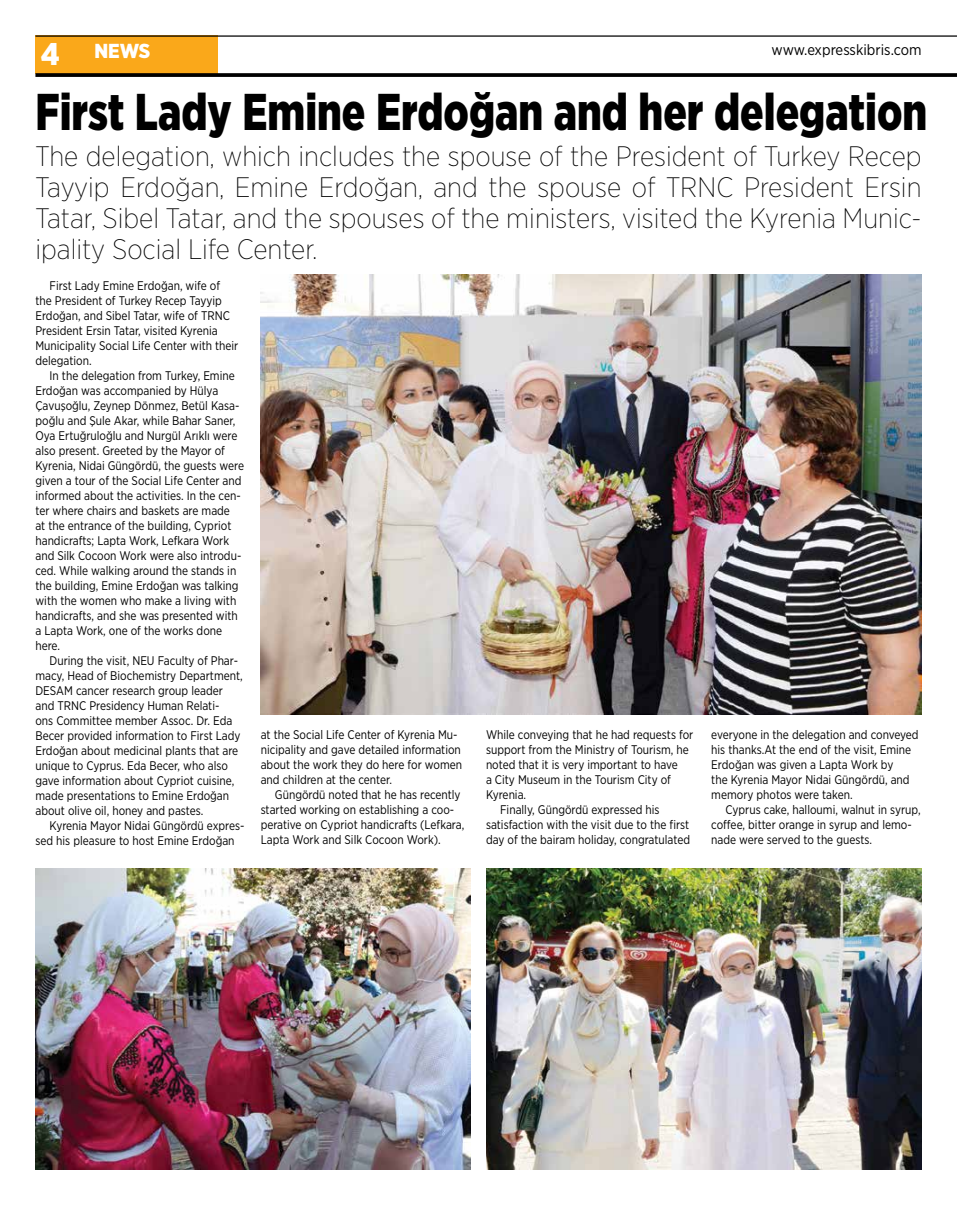
<style>
.page{position:relative;width:957px;height:1205px;background:#fff}
.page>*{position:absolute;margin:0;border:0;box-sizing:border-box;transform-origin:0 0}
.t1{font:900 51.62px "Gotham Narrow";color:#000;scale:.85 1}
.t2{font:200 28.12px/31px "Gotham Narrow";color:#000;text-align:justify}
.t3{font:900 20.25px "Gotham Narrow";color:#fff}
.t4{font:15px "Gotham Narrow";color:#000}
.t5{font:12.5px/15px "Gotham Narrow";color:#000;scale:.94 1}
.s1{font-size:31.25px}
</style>
<div class="page">
<div style="left:35px;top:35px;width:183px;height:39px;background:#faa81a"></div>
<hr style="left:35px;top:35px;width:922px;height:2px;background:#000">
<svg style="left:35px;top:73px;width:922px;height:4px;background:#0f0e0d"></svg>
<img style="left:35px;top:869px;width:436px;height:300px">
<img style="left:486px;top:869px;width:435px;height:300px">
<img style="left:261px;top:275px;width:660px;height:440px">
<h3 class="t3" style="left:41px;top:38px;width:111px"><span class="s1">4</span> NEWS</h3>
<p class="t4" style="left:771px;top:40px;width:151px">www.expresskibris.com</p>
<h1 class="t1" style="left:35px;top:78px;width:1050px">First Lady Emine Erdoğan and her delegation</h1>
<p class="t2" style="left:35px;top:140px;width:887px">The delegation, which includes the spouse of the President of Turkey Recep Tayyip Erdoğan, Emine Erdoğan, and the spouse of TRNC President Ersin Tatar, Sibel Tatar, and the spouses of the ministers, visited the Kyrenia Munic&shy;ipality Social Life Center.</p>
<p class="t5" style="left:35px;top:278px;width:217px;text-indent:14px">First Lady Emine Erdoğan, wife of the President of Turkey Recep Tayyip Erdoğan, and Sibel Tatar, wife of TRNC President Ersin Tatar, visited Kyrenia Municipality Social Life Center with their delegation.</p>
<p class="t5" style="left:35px;top:368px;width:223px;text-indent:14px">In the delegation from Turkey, Emine Erdoğan was accompanied by Hülya Çavuşoğlu, Zeynep Dönmez, Betül Kasa&shy;poğlu and Şule Akar, while Bahar Saner, Oya Ertuğruloğlu and Nurgül Arıklı were also present. Greeted by the Mayor of Kyrenia, Nidai Güngördü, the guests were given a tour of the Social Life Center and informed about the activities. In the cen&shy;ter where chairs and baskets are made<br>at the entrance of the building, Cypriot handicrafts; Lapta Work, Lefkara Work and Silk Cocoon Work were also introdu&shy;ced. While walking around the stands in the building, Emine Erdoğan was talking with the women who make a living with handicrafts, and she was presented with a Lapta Work, one of the works done here.</p>
<p class="t5" style="left:35px;top:653px;width:222px;text-indent:14px">During the visit, NEU Faculty of Phar&shy;macy, Head of Biochemistry Department, DESAM cancer research group leader and TRNC Presidency Human Relati-<br>ons Committee member Assoc. Dr. Eda Becer provided information to First Lady Erdoğan about medicinal plants that are unique to Cyprus. Eda Becer, who also gave information about Cypriot cuisine, made presentations to Emine Erdoğan about olive oil, honey and pastes.</p>
<p class="t5" style="left:35px;top:818px;width:224px;text-indent:14px">Kyrenia Mayor Nidai Güngördü expres&shy;sed his pleasure to host Emine Erdoğan</p>
<p class="t5" style="left:261px;top:727px;width:216px">at the Social Life Center of Kyrenia Mu&shy;nicipality and gave detailed information about the work they do here for women and children at the center.</p>
<p class="t5" style="left:261px;top:787px;width:218px;text-indent:14px">Güngördü noted that he has recently started working on establishing a coo&shy;perative on Cypriot handicrafts (Lefkara, Lapta Work and Silk Cocoon Work).</p>
<p class="t5" style="left:486px;top:727px;width:222px">While conveying that he had requests for</p>
<p class="t5" style="left:486px;top:742px;width:217px">support from the Ministry of Tourism, he</p>
<p class="t5" style="left:486px;top:757px;width:206px">noted that it is very important to have</p>
<p class="t5" style="left:486px;top:772px;width:198px">a City Museum in the Tourism City of</p>
<p class="t5" style="left:486px;top:787px;width:44px">Kyrenia.</p>
<p class="t5" style="left:500px;top:802px;width:171px">Finally, Güngördü expressed his</p>
<p class="t5" style="left:486px;top:817px;width:218px">satisfaction with the visit due to the first</p>
<p class="t5" style="left:486px;top:832px;width:219px">day of the bairam holiday, congratulated</p>
<p class="t5" style="left:711px;top:727px;width:222px">everyone in the delegation and conveyed his thanks.At the end of the visit, Emine Erdoğan was given a Lapta Work by<br>the Kyrenia Mayor Nidai Güngördü, and memory photos were taken.</p>
<p class="t5" style="left:711px;top:802px;width:224px;text-indent:14px">Cyprus cake, halloumi, walnut in syrup, coffee, bitter orange in syrup and lemo&shy;nade were served to the guests.</p>
</div>
